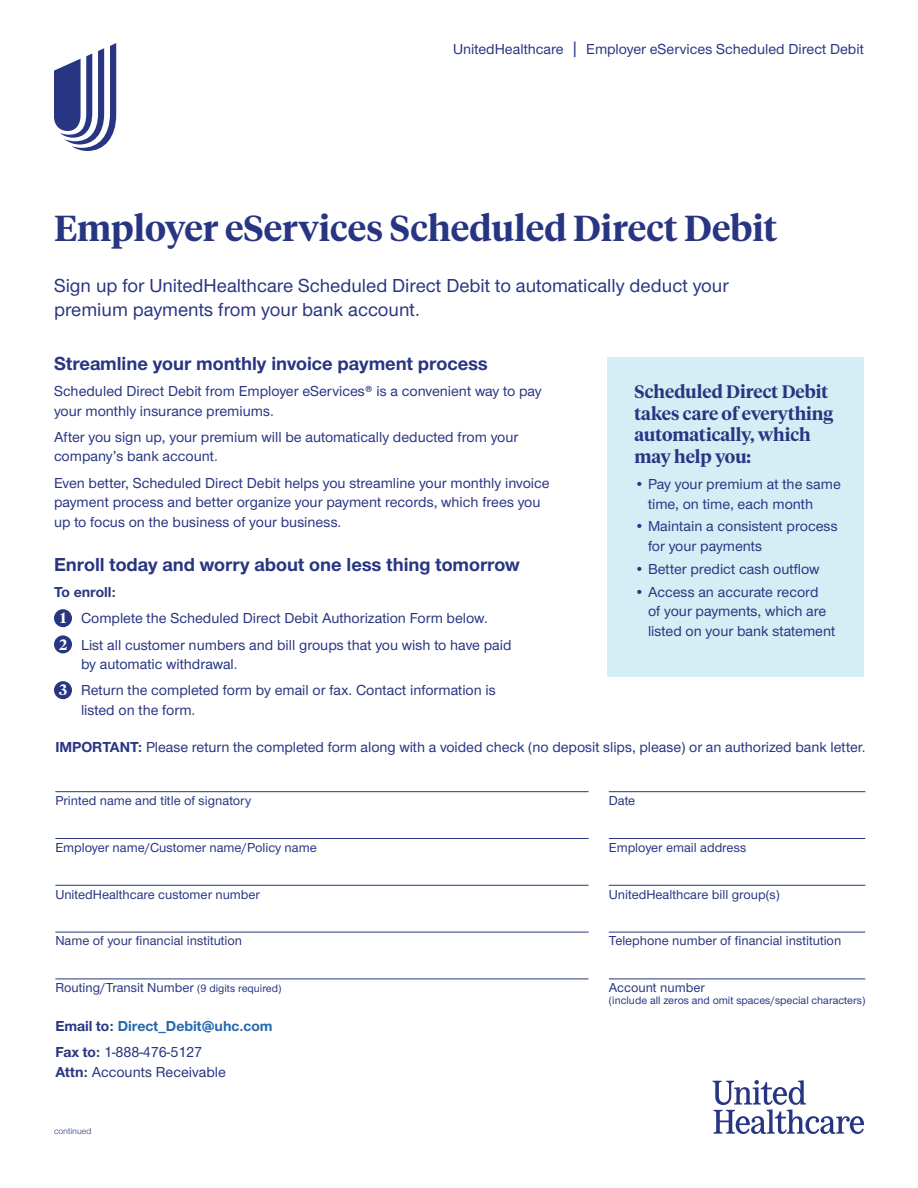
<style>
.page{position:relative;width:918px;height:1188px;background:#fff}
.page>*{position:absolute;margin:0;border:0;box-sizing:border-box;transform-origin:0 0}
.t1{font:600 36px "UHC Serif Headline";color:#283582}
.t2{font:500 19.5px/24px "UHC Sans";color:#283582}
.t3{font:700 19.5px "UHC Sans";color:#283582}
.t4{font:600 18px/21.6px "UHC Serif Headline";color:#283582}
.t5{font:500 15px/19.5px "UHC Sans";color:#283582}
.t6{font:700 15px/26.2px "UHC Sans";color:#2468ae}
.t7{font:500 13.5px "UHC Sans";color:#283582}
.t8{font:500 11.25px "UHC Sans";color:#283582}
.t9{font:9px "UHC Sans";color:#283582}
.s1{font-size:18.75px}
.s2{font-weight:700}
.s3{font-family:"UHC Serif Headline";font-weight:600;color:#fff}
.s4{font-size:11.25px}
.s5{color:#283582}
.s6{font-weight:500;color:#283582}
</style>
<div class="page">
<svg style="left:713px;top:1080px;width:151px;height:54px"></svg>
<svg style="left:54px;top:43px;width:62px;height:108px"></svg>
<div style="left:54px;top:609px;width:18px;height:18px;background:#283582;border-radius:50%"></div>
<div style="left:54px;top:635px;width:18px;height:18px;background:#283582;border-radius:50%"></div>
<div style="left:54px;top:681px;width:18px;height:18px;background:#283582;border-radius:50%"></div>
<div style="left:608px;top:357px;width:256px;height:319px;background:#d5eef5"></div>
<hr style="left:55px;top:791px;width:534px;height:1px;background:#283582">
<hr style="left:55px;top:838px;width:534px;height:1px;background:#283582">
<hr style="left:55px;top:885px;width:534px;height:1px;background:#283582">
<hr style="left:55px;top:932px;width:534px;height:1px;background:#283582">
<hr style="left:55px;top:979px;width:534px;height:1px;background:#283582">
<hr style="left:609px;top:791px;width:256px;height:1px;background:#283582">
<hr style="left:609px;top:838px;width:256px;height:1px;background:#283582">
<hr style="left:609px;top:885px;width:256px;height:1px;background:#283582">
<hr style="left:609px;top:932px;width:256px;height:1px;background:#283582">
<hr style="left:609px;top:979px;width:256px;height:1px;background:#283582">
<p class="t5" style="left:453px;top:39px;width:412px">UnitedHealthcare <span class="s1">|</span> Employer eServices Scheduled Direct Debit</p>
<h1 class="t1" style="left:54px;top:204px;width:725px">Employer eServices Scheduled Direct Debit</h1>
<h2 class="t2" style="left:54px;top:273px;width:676px">Sign up for UnitedHealthcare Scheduled Direct Debit to automatically deduct your premium payments from your bank account.</h2>
<h2 class="t3" style="left:54px;top:350px;width:435px">Streamline your monthly invoice payment process</h2>
<p class="t5" style="left:54px;top:381px;width:489px">Scheduled Direct Debit from Employer eServices® is a convenient way to pay your monthly insurance premiums.</p>
<p class="t5" style="left:54px;top:427px;width:466px">After you sign up, your premium will be automatically deducted from your company’s bank account.</p>
<p class="t5" style="left:54px;top:472px;width:497px">Even better, Scheduled Direct Debit helps you streamline your monthly invoice payment process and better organize your payment records, which frees you up to focus on the business of your business.</p>
<h2 class="t3" style="left:54px;top:551px;width:467px">Enroll today and worry about one less thing tomorrow</h2>
<p class="t5" style="left:59px;top:578px;width:454px;line-height:26.2px;text-indent:-5px"><span class="s2">To enroll:<br></span><span class="s3">1</span> Complete the Scheduled Direct Debit Authorization Form below.<br><span class="s3">2</span> List all customer numbers and bill groups that you wish to have paid</p>
<p class="t5" style="left:59px;top:650px;width:438px;line-height:26.2px;text-indent:22px">by automatic withdrawal.<br><span class="s3">3</span> Return the completed form by email or fax. Contact information is</p>
<p class="t5" style="left:81px;top:700px;width:116px">listed on the form.</p>
<p class="t4" style="left:635px;top:380px;width:200px">Scheduled Direct Debit takes care of everything automatically, which may help you:</p>
<p class="t5" style="left:648px;top:474px;width:194px;text-indent:-14px">• Pay your premium at the same time, on time, each month</p>
<p class="t5" style="left:648px;top:516px;width:191px;text-indent:-14px">• Maintain a consistent process for your payments</p>
<p class="t5" style="left:635px;top:558px;width:187px">• Better predict cash outflow</p>
<p class="t5" style="left:648px;top:581px;width:189px;text-indent:-14px">• Access an accurate record<br>of your payments, which are listed on your bank statement</p>
<p class="t5" style="left:55px;top:737px;width:812px"><span class="s2">IMPORTANT:</span> Please return the completed form along with a voided check (no deposit slips, please) or an authorized bank letter.</p>
<p class="t7" style="left:55px;top:792px;width:197px">Printed name and title of signatory</p>
<p class="t7" style="left:609px;top:792px;width:28px">Date</p>
<p class="t7" style="left:55px;top:838px;width:263px">Employer name/Customer name/Policy name</p>
<p class="t7" style="left:609px;top:838px;width:139px">Employer email address</p>
<p class="t7" style="left:55px;top:885px;width:206px">UnitedHealthcare customer number</p>
<p class="t7" style="left:609px;top:885px;width:173px">UnitedHealthcare bill group(s)</p>
<p class="t7" style="left:55px;top:932px;width:188px">Name of your financial institution</p>
<p class="t7" style="left:609px;top:932px;width:234px">Telephone number of financial institution</p>
<p class="t7" style="left:55px;top:979px;width:228px">Routing/Transit Number <span class="s4">(9 digits required)</span></p>
<p class="t7" style="left:609px;top:979px;width:97px">Account number</p>
<p class="t8" style="left:609px;top:993px;width:258px">(include all zeros and omit spaces/special characters)</p>
<p class="t6" style="left:55px;top:1012px;width:219px"><span class="s5">Email to:</span> Direct_Debit@uhc.com<br><span class="s5">Fax to:</span> <span class="s6">1-888-476-5127</span></p>
<p class="t5" style="left:55px;top:1061px;width:172px"><span class="s2">Attn:</span> Accounts Receivable</p>
<p class="t9" style="left:54px;top:1125px;width:39px">continued</p>
</div>
